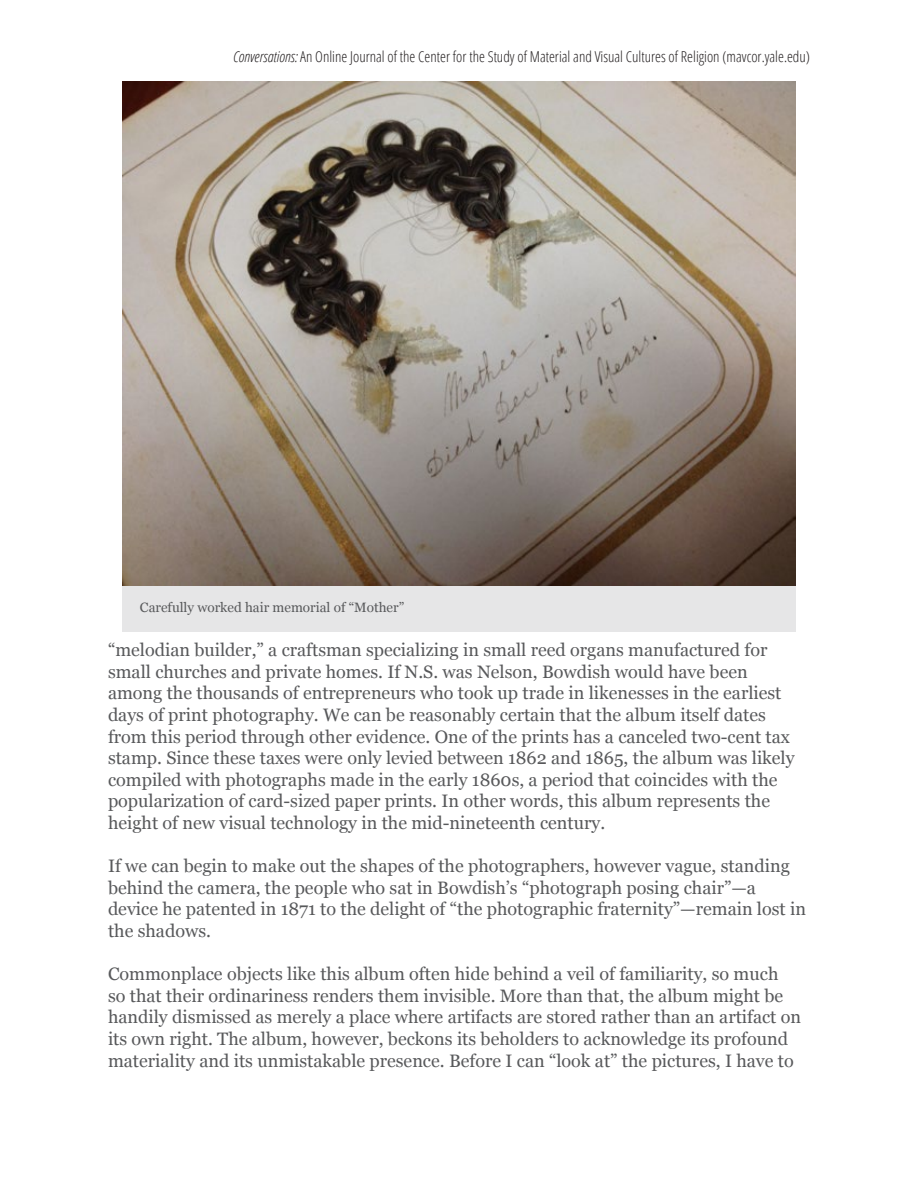
<style>
.page{position:relative;width:918px;height:1188px;background:#fff}
.page>*{position:absolute;margin:0;border:0;box-sizing:border-box;transform-origin:0 0}
.t1{font:18px/21.6px "Georgia";color:#58595b}
.t2{font:300 condensed 15px "Open Sans";color:#231f20}
.t3{font:13.5px "Georgia";color:#58595b}
.s1{font-style:italic}
</style>
<div class="page">
<img style="left:122px;top:81px;width:674px;height:505px">
<div style="left:122px;top:586px;width:674px;height:46px;background:#e6e6e7"></div>
<p class="t2" style="left:233px;top:46px;width:578px"><span class="s1">Conversations:</span> An Online Journal of the Center for the Study of Material and Visual Cultures of Religion (mavcor.yale.edu)</p>
<p class="t3" style="left:140px;top:598px;width:266px">Carefully worked hair memorial of “Mother”</p>
<p class="t1" style="left:108px;top:638px;width:688px">“melodian builder,” a craftsman specializing in small reed organs manufactured for small churches and private homes. If N.S. was Nelson, Bowdish would have been among the thousands of entrepreneurs who took up trade in likenesses in the earliest days of print photography. We can be reasonably certain that the album itself dates from this period through other evidence. One of the prints has a canceled two-cent tax stamp. Since these taxes were only levied between 1862 and 1865, the album was likely compiled with photographs made in the early 1860s, a period that coincides with the popularization of card-sized paper prints. In other words, this album represents the height of new visual technology in the mid-nineteenth century.</p>
<p class="t1" style="left:108px;top:854px;width:700px">If we can begin to make out the shapes of the photographers, however vague, standing behind the camera, the people who sat in Bowdish’s “photograph posing chair”—a device he patented in 1871 to the delight of “the photographic fraternity”—remain lost in the shadows.</p>
<p class="t1" style="left:108px;top:962px;width:695px">Commonplace objects like this album often hide behind a veil of familiarity, so much<br>so that their ordinariness renders them invisible. More than that, the album might be handily dismissed as merely a place where artifacts are stored rather than an artifact on its own right. The album, however, beckons its beholders to acknowledge its profound materiality and its unmistakable presence. Before I can “look at” the pictures, I have to</p>
</div>
